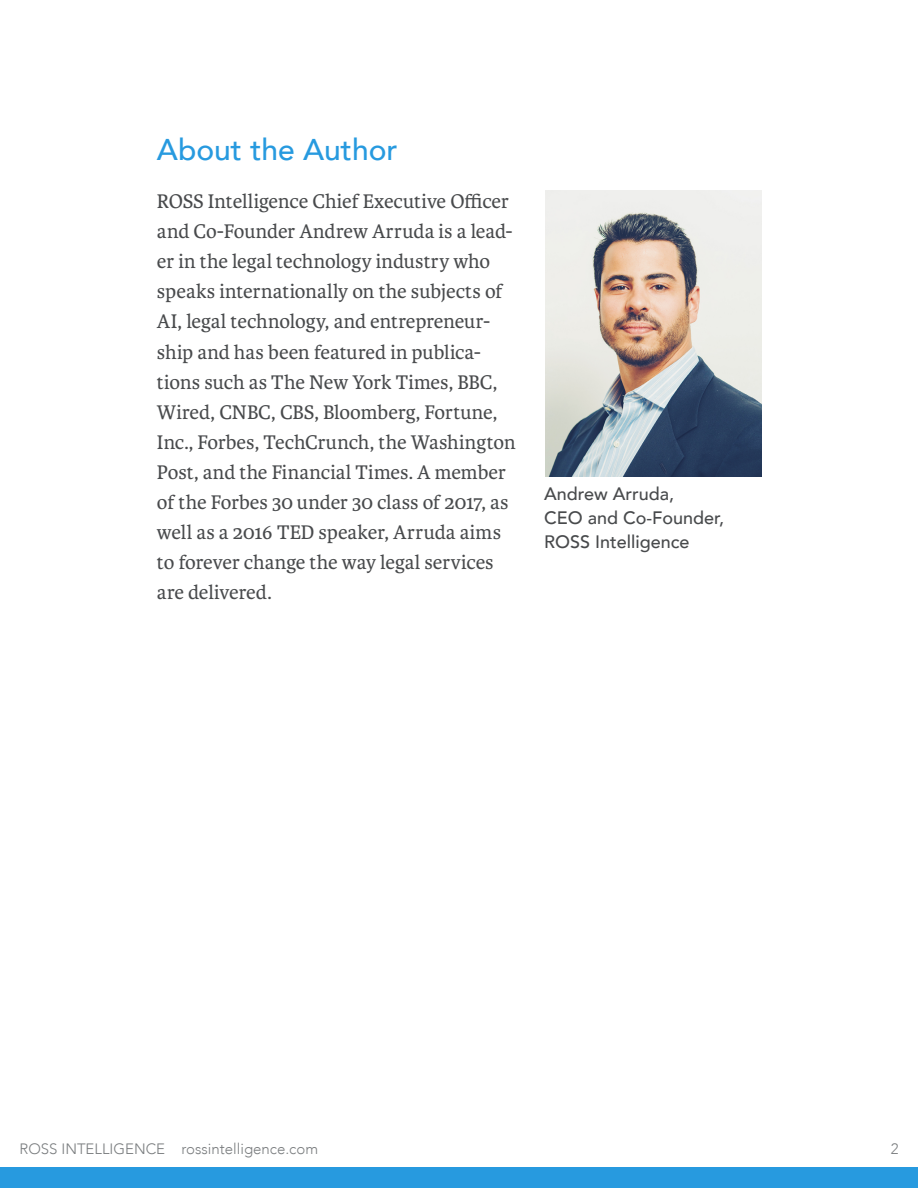
<style>
.page{position:relative;width:918px;height:1188px;background:#fff}
.page>*{position:absolute;margin:0;border:0;box-sizing:border-box;transform-origin:0 0}
.t1{font:500 30px "Avenir";color:#279adf}
.t2{font:21px/30px "Karmina";letter-spacing:-.005em;color:#484a4c}
.t3{font:500 18px/24px "Avenir";color:#484a4c}
.t4{font:300 15px "Avenir";color:#7a7d7f}
</style>
<div class="page">
<img style="left:546px;top:190px;width:216px;height:287px">
<div style="left:0;top:1167px;width:918px;height:21px;background:#279adf"></div>
<h1 class="t1" style="left:157px;top:124px;width:242px">About the Author</h1>
<p class="t2" style="left:157px;top:187px;width:360px">ROSS Intelligence Chief Executive Officer and Co-Founder Andrew Arruda is a lead&shy;er in the legal technology industry who speaks internationally on the subjects of AI, legal technology, and entrepreneur&shy;ship and has been featured in publica&shy;tions such as The New York Times, BBC, Wired, CNBC, CBS, Bloomberg, Fortune, Inc., Forbes, TechCrunch, the Washington Post, and the Financial Times. A member of the Forbes 30 under 30 class of 2017, as well as a 2016 TED speaker, Arruda aims to forever change the way legal services are delivered.</p>
<p class="t3" style="left:544px;top:481px;width:182px">Andrew Arruda,<br>CEO and Co-Founder,<br>ROSS Intelligence</p>
<p class="t4" style="left:20px;top:1139px;width:300px">ROSS INTELLIGENCE rossintelligence.com</p>
<p class="t4" style="left:891px;top:1139px;width:9px">2</p>
</div>
